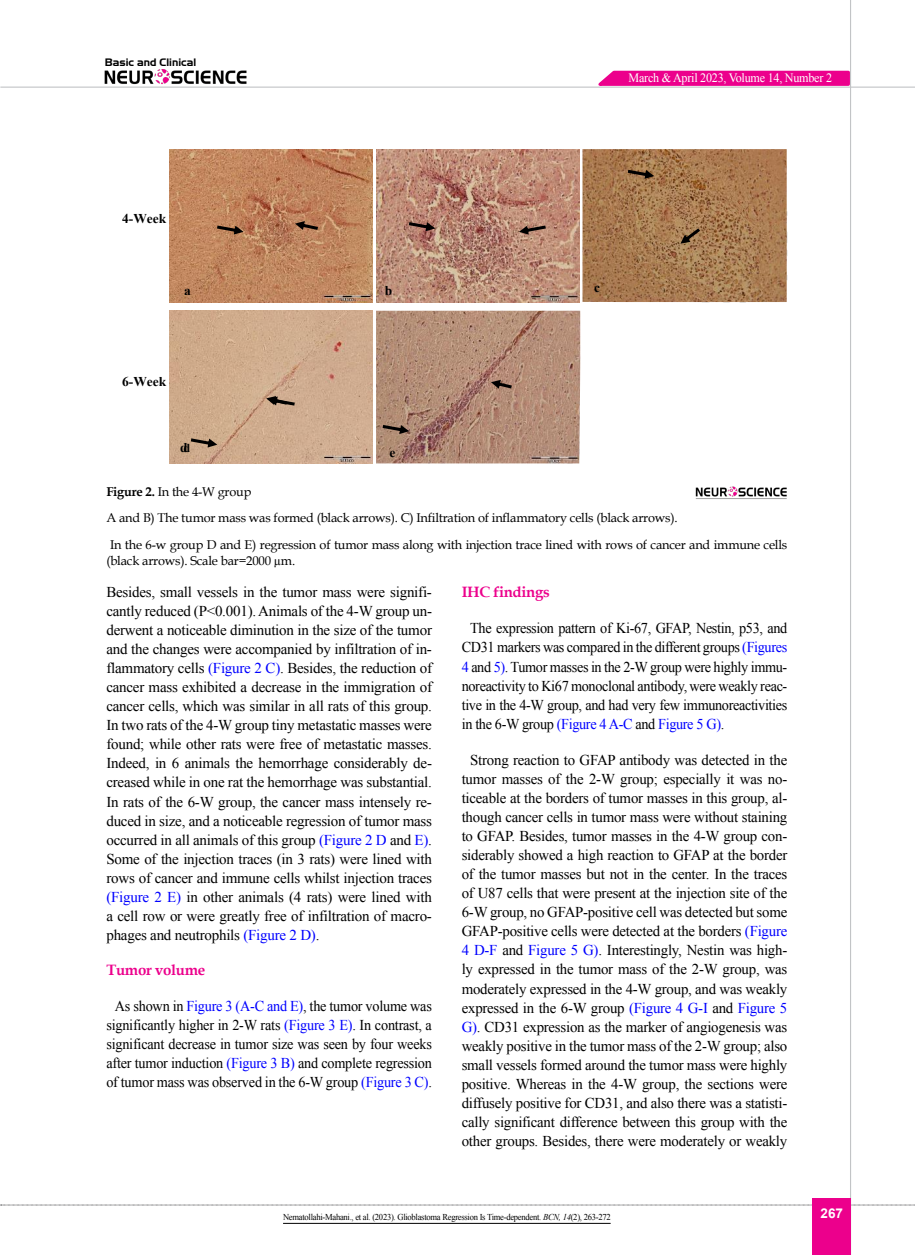
<style>
.page{position:relative;width:915px;height:1255px;background:#fff}
.page>*{position:absolute;margin:0;border:0;box-sizing:border-box;transform-origin:0 0}
.t1{font:15px/19px "Times New Roman";letter-spacing:-.015em;color:#000;text-align:justify}
.t2{font:15px/19px "Times New Roman";letter-spacing:-.015em;color:#000;text-align:center;scale:.95 1}
.t3{font:700 15px "Book Antiqua";letter-spacing:-.02em;color:#ec008c}
.t4{font:14.85px "Calibri";color:#000}
.t5{font:700 13.5px "Times New Roman";color:#000}
.t6{font:700 13.5px "Arial";color:#fff}
.t7{font:12.75px/26.2px "Book Antiqua";letter-spacing:-.015em;color:#000}
.t8{font:12.75px "Times New Roman";letter-spacing:-.02em;color:#fff;scale:.95 1}
.t9{font:700 12.15px "Times New Roman";color:#000}
.t10{font:10.5px "Aero Regular SWFTE";color:#000}
.t11{font:9px "Times New Roman";letter-spacing:-.03em;color:#000;scale:.95 1}
.s1{font-weight:700}
.s2{color:#00f}
.s3{font-style:italic}
</style>
<div class="page">
<svg style="left:1px;top:1204px;width:914px;height:1px"></svg>
<hr style="left:849px;top:0;width:1px;height:1254px;background:#c2c4c6">
<hr style="left:0;top:87px;width:914px;height:1px;background:#c2c4c6">
<img style="left:104px;top:69px;width:143px;height:16px">
<div style="left:812px;top:1198px;width:38px;height:56px;background:#ec008c"></div>
<svg style="left:591px;top:69px;width:260px;height:18px;background:#ee32a2"></svg>
<img style="left:170px;top:149px;width:202px;height:153px">
<img style="left:376px;top:149px;width:203px;height:153px">
<img style="left:582px;top:149px;width:204px;height:62px">
<img style="left:170px;top:311px;width:202px;height:152px">
<img style="left:376px;top:311px;width:190px;height:152px">
<svg style="left:217px;top:225px;width:26px;height:10px"></svg>
<svg style="left:295px;top:221px;width:23px;height:9px"></svg>
<svg style="left:408px;top:222px;width:27px;height:9px"></svg>
<svg style="left:519px;top:225px;width:26px;height:10px"></svg>
<svg style="left:627px;top:170px;width:27px;height:9px"></svg>
<svg style="left:566px;top:211px;width:221px;height:252px"></svg>
<svg style="left:191px;top:438px;width:26px;height:9px"></svg>
<svg style="left:382px;top:425px;width:27px;height:9px"></svg>
<svg style="left:491px;top:380px;width:20px;height:9px"></svg>
<svg style="left:266px;top:396px;width:29px;height:9px"></svg>
<img style="left:695px;top:486px;width:92px;height:13px">
<hr style="left:283px;top:1222px;width:327px;height:1px;background:#000">
<p class="t10" style="left:105px;top:56px;width:93px">Basic and Clinical</p>
<p class="t8" style="left:628px;top:69px;width:216px">March &amp; April 2023, Volume 14, Number 2</p>
<p class="t5" style="left:122px;top:209px;width:46px">4-Week</p>
<p class="t5" style="left:184px;top:280px;width:8px">a</p>
<p class="t5" style="left:385px;top:281px;width:9px">b</p>
<p class="t5" style="left:594px;top:278px;width:7px">c</p>
<p class="t5" style="left:122px;top:371px;width:46px">6-Week</p>
<p class="t5" style="left:180px;top:438px;width:9px">d</p>
<p class="t9" style="left:183px;top:439px;width:8px">d</p>
<p class="t7" style="left:106px;top:478px;width:682px"><span class="s1">Figure 2.</span> In the 4-W group<br>A and B) The tumor mass was formed (black arrows). C) Infiltration of inflammatory cells (black arrows).<br>In the 6-w group D and E) regression of tumor mass along with injection trace lined with rows of cancer and immune cells</p>
<p class="t7" style="left:106px;top:547px;width:190px">(black arrows). Scale bar=2000 µm.</p>
<p class="t5" style="left:389px;top:443px;width:7px">e</p>
<p class="t1" style="left:106px;top:582px;width:327px">Besides, small vessels in the tumor mass were signifi&shy;cantly reduced (P&lt;0.001). Animals of the 4-W group un&shy;derwent a noticeable diminution in the size of the tumor and the changes were accompanied by infiltration of in&shy;flammatory cells <span class="s2">(Figure 2 C)</span>. Besides, the reduction of cancer mass exhibited a decrease in the immigration of cancer cells, which was similar in all rats of this group.<br>In two rats of the 4-W group tiny metastatic masses were found; while other rats were free of metastatic masses.<br>Indeed, in 6 animals the hemorrhage considerably de&shy;creased while in one rat the hemorrhage was substantial.<br>In rats of the 6-W group, the cancer mass intensely re&shy;duced in size, and a noticeable regression of tumor mass occurred in all animals of this group <span class="s2">(Figure 2 D</span> and <span class="s2">E)</span>.<br>Some of the injection traces (in 3 rats) were lined with rows of cancer and immune cells whilst injection traces <span class="s2">(Figure 2 E)</span> in other animals (4 rats) were lined with a cell row or were greatly free of infiltration of macro&shy;phages and neutrophils <span class="s2">(Figure 2 D)</span>.</p>
<p class="t3" style="left:106px;top:959px;width:100px">Tumor volume</p>
<p class="t2" style="left:106px;top:995px;width:344px">As shown in <span class="s2">Figure 3 (A-C and E)</span>, the tumor volume was significantly higher in 2-W rats <span class="s2">(Figure 3 E)</span>. In contrast, a significant decrease in tumor size was seen by four weeks after tumor induction <span class="s2">(Figure 3 B)</span> and complete regression of tumor mass was observed in the 6-W group <span class="s2">(Figure 3 C)</span>.</p>
<p class="t3" style="left:461px;top:582px;width:89px">IHC findings</p>
<p class="t2" style="left:461px;top:618px;width:344px;text-align:justify;text-indent:9px">The expression pattern of Ki-67, GFAP, Nestin, p53, and CD31 markers was compared in the different groups <span class="s2">(Figures 4</span> and <span class="s2">5)</span>. Tumor masses in the 2-W group were highly immu&shy;noreactivity to Ki67 monoclonal antibody, were weakly reac&shy;tive in the 4-W group, and had very few immunoreactivities in the 6-W group <span class="s2">(Figure 4 A-C</span> and <span class="s2">Figure 5 G)</span>.</p>
<p class="t1" style="left:461px;top:749px;width:327px;text-align:center">Strong reaction to GFAP antibody was detected in the tumor masses of the 2-W group; especially it was no&shy;ticeable at the borders of tumor masses in this group, al&shy;though cancer cells in tumor mass were without staining to GFAP. Besides, tumor masses in the 4-W group con&shy;siderably showed a high reaction to GFAP at the border of the tumor masses but not in the center. In the traces of U87 cells that were present at the injection site of the 6-W group, no GFAP-positive cell was detected but some GFAP-positive cells were detected at the borders <span class="s2">(Figure 4 D-F</span> and <span class="s2">Figure 5 G)</span>. Interestingly, Nestin was high&shy;ly expressed in the tumor mass of the 2-W group, was moderately expressed in the 4-W group, and was weakly expressed in the 6-W group <span class="s2">(Figure 4 G-I</span> and <span class="s2">Figure 5<br>G)</span>. CD31 expression as the marker of angiogenesis was weakly positive in the tumor mass of the 2-W group; also small vessels formed around the tumor mass were highly positive. Whereas in the 4-W group, the sections were diffusely positive for CD31, and also there was a statisti&shy;cally significant difference between this group with the other groups. Besides, there were moderately or weakly</p>
<p class="t4" style="left:476px;top:1020px;width:17px">18</p>
<p class="t11" style="left:283px;top:1210px;width:346px">Nematollahi-Mahani., et al. (2023). Glioblastoma Regression Is Time-dependent. <span class="s3">BCN, 14</span>(2), 263-272</p>
<p class="t6" style="left:820px;top:1203px;width:24px">267</p>
</div>
